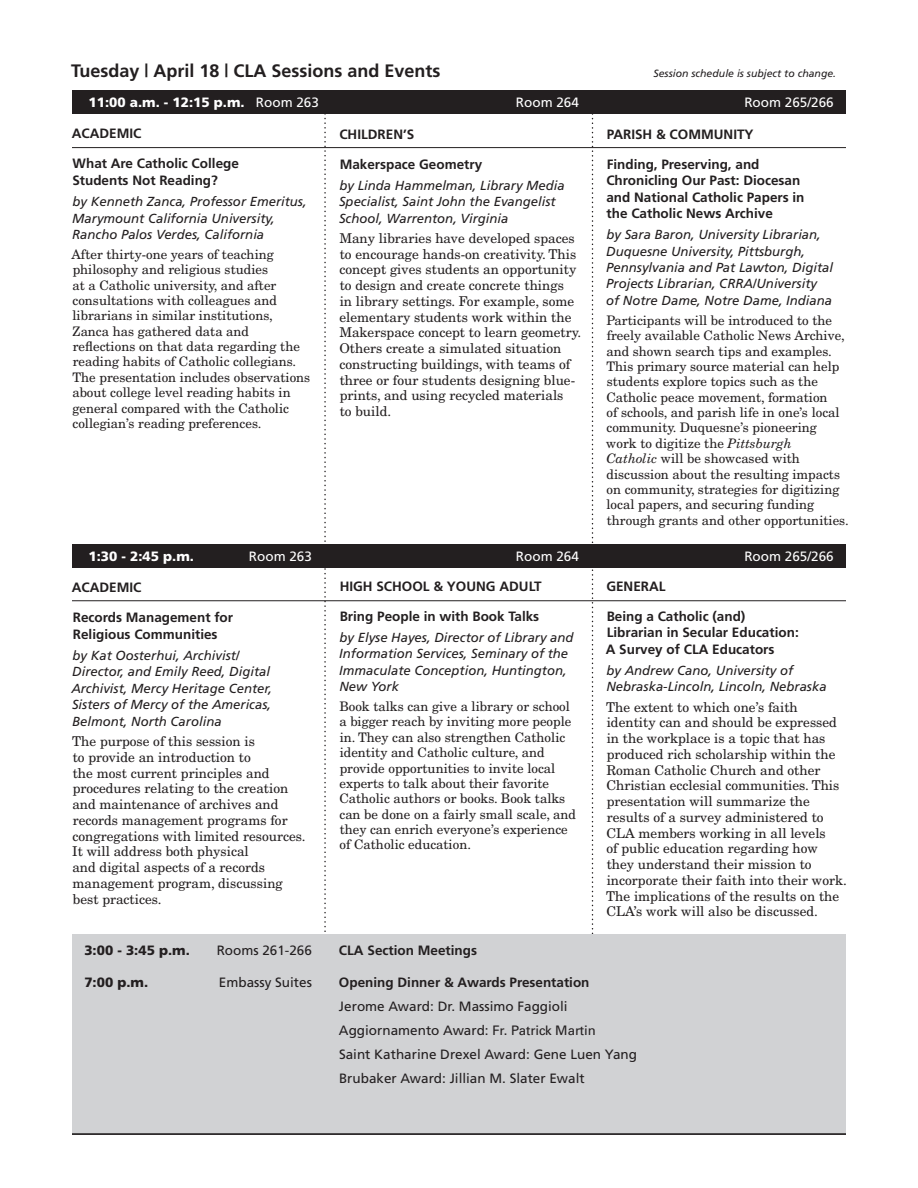
<style>
.page{position:relative;width:918px;height:1188px;background:#fff}
.page>*{position:absolute;margin:0;border:0;box-sizing:border-box;transform-origin:0 0}
.t1{font:700 18px "Frutiger";color:#231f20}
.t2{font:13.5px/15.8px "New Century Schlbk LT Std";color:#231f20}
.t3{font:700 13.5px/16.5px "Frutiger";color:#231f20}
.t4{font:13.5px/24px "Frutiger";color:#231f20}
.t5{font:13.5px "Frutiger";color:#fff}
.t6{font:900 13.5px "Frutiger";color:#fff}
.t7{font:900 13.5px "Frutiger";color:#231f20}
.t8{font:13.2px/15.3px "New Century Schlbk LT Std";color:#231f20}
.t9{font:italic 13.2px/16.5px "Frutiger";color:#231f20}
.t10{font:italic 10.5px "Frutiger";color:#231f20}
.s1{font-weight:400}
.s2{font-style:italic}
.s3{font-family:"Univers";font-size:13.2px}
</style>
<div class="page">
<svg style="left:324px;top:114px;width:2px;height:818px"></svg>
<svg style="left:592px;top:114px;width:1px;height:820px"></svg>
<div style="left:72px;top:90px;width:774px;height:24px;background:#231f20"></div>
<div style="left:72px;top:544px;width:774px;height:24px;background:#231f20"></div>
<div style="left:72px;top:934px;width:774px;height:200px;background:#d1d2d4"></div>
<hr style="left:72px;top:147px;width:774px;height:1px;background:#231f20">
<hr style="left:72px;top:600px;width:774px;height:1px;background:#231f20">
<hr style="left:72px;top:1133px;width:774px;height:2px;background:#231f20">
<h1 class="t1" style="left:71px;top:60px;width:371px">Tuesday | April 18 | CLA Sessions and Events</h1>
<p class="t10" style="left:654px;top:67px;width:184px">Session schedule is subject to change.</p>
<p class="t6" style="left:89px;top:94px;width:232px">11:00 a.m. - 12:15 p.m. <span class="s1">Room 263</span></p>
<p class="t5" style="left:516px;top:94px;width:65px">Room 264</p>
<p class="t5" style="left:744px;top:94px;width:91px">Room 265/266</p>
<p class="t3" style="left:72px;top:125px;width:71px">ACADEMIC</p>
<p class="t3" style="left:72px;top:155px;width:168px">What Are Catholic College<br>Students Not Reading?</p>
<p class="t9" style="left:72px;top:193px;width:236px">by Kenneth Zanca, Professor Emeritus,<br>Marymount California University,<br>Rancho Palos Verdes, California</p>
<p class="t8" style="left:72px;top:247px;width:240px">After thirty-one years of teaching philosophy and religious studies<br>at a Catholic university, and after consultations with colleagues and librarians in similar institutions, Zanca has gathered data and reflections on that data regarding the reading habits of Catholic collegians.<br>The presentation includes observations about college level reading habits in general compared with the Catholic collegian’s reading preferences.</p>
<p class="t3" style="left:339px;top:125px;width:77px">CHILDREN’S</p>
<p class="t3" style="left:340px;top:155px;width:144px">Makerspace Geometry</p>
<p class="t9" style="left:339px;top:177px;width:227px">by Linda Hammelman, Library Media<br>Specialist, Saint John the Evangelist<br>School, Warrenton, Virginia</p>
<p class="t2" style="left:339px;top:230px;width:243px">Many libraries have developed spaces to encourage hands-on creativity. This concept gives students an opportunity to design and create concrete things<br>in library settings. For example, some elementary students work within the Makerspace concept to learn geometry.<br>Others create a simulated situation constructing buildings, with teams of three or four students designing blue&shy;prints, and using recycled materials<br>to build.</p>
<p class="t3" style="left:607px;top:125px;width:148px">PARISH &amp; COMMUNITY</p>
<p class="t3" style="left:606px;top:155px;width:200px">Finding, Preserving, and<br>Chronicling Our Past: Diocesan and National Catholic Papers in the Catholic News Archive</p>
<p class="t9" style="left:606px;top:226px;width:228px">by Sara Baron, University Librarian, Duquesne University, Pittsburgh, Pennsylvania and Pat Lawton, Digital Projects Librarian, CRRA/University of Notre Dame, Notre Dame, Indiana</p>
<p class="t8" style="left:606px;top:312px;width:244px">Participants will be introduced to the freely available Catholic News Archive, and shown search tips and examples.<br>This primary source material can help students explore topics such as the Catholic peace movement, formation<br>of schools, and parish life in one’s local community. Duquesne’s pioneering work to digitize the <span class="s2">Pittsburgh<br>Catholic</span> will be showcased with discussion about the resulting impacts on community, strategies for digitizing local papers, and securing funding through grants and other opportunities.</p>
<p class="t6" style="left:89px;top:548px;width:107px">1:30 - 2:45 p.m.</p>
<p class="t5" style="left:249px;top:548px;width:65px">Room 263</p>
<p class="t5" style="left:516px;top:548px;width:65px">Room 264</p>
<p class="t5" style="left:744px;top:548px;width:91px">Room 265/266</p>
<p class="t3" style="left:72px;top:579px;width:71px">ACADEMIC</p>
<p class="t3" style="left:73px;top:609px;width:162px">Records Management for<br>Religious Communities</p>
<p class="t9" style="left:71px;top:647px;width:202px">by Kat Oosterhui, Archivist/<br>Director, and Emily Reed, Digital<br>Archivist, Mercy Heritage Center,<br>Sisters of Mercy of the Americas,<br>Belmont, North Carolina</p>
<p class="t2" style="left:72px;top:733px;width:235px">The purpose of this session is<br>to provide an introduction to<br>the most current principles and procedures relating to the creation and maintenance of archives and records management programs for congregations with limited resources.<br>It will address both physical<br>and digital aspects of a records management program, discussing best practices.</p>
<p class="t3" style="left:606px;top:578px;width:61px">GENERAL</p>
<p class="t3" style="left:606px;top:608px;width:195px">Being a Catholic (and)<br>Librarian in Secular Education:<br>A Survey of CLA Educators</p>
<p class="t9" style="left:606px;top:662px;width:222px">by Andrew Cano, University of<br>Nebraska-Lincoln, Lincoln, Nebraska</p>
<p class="t2" style="left:606px;top:699px;width:242px">The extent to which one’s faith identity can and should be expressed in the workplace is a topic that has produced rich scholarship within the Roman Catholic Church and other Christian ecclesial communities. This presentation will summarize the results of a survey administered to CLA members working in all levels<br>of public education regarding how they understand their mission to incorporate their faith into their work.<br>The implications of the results on the CLA’s work will also be discussed.</p>
<p class="t3" style="left:340px;top:578px;width:204px">HIGH SCHOOL &amp; YOUNG ADULT</p>
<p class="t3" style="left:340px;top:608px;width:201px">Bring People in with Book Talks</p>
<p class="t9" style="left:339px;top:629px;width:236px">by Elyse Hayes, Director of Library and<br>Information Services, Seminary of the<br>Immaculate Conception, Huntington,<br>New York</p>
<p class="t8" style="left:339px;top:699px;width:238px">Book talks can give a library or school a bigger reach by inviting more people in. They can also strengthen Catholic identity and Catholic culture, and provide opportunities to invite local experts to talk about their favorite Catholic authors or books. Book talks can be done on a fairly small scale, and they can enrich everyone’s experience of Catholic education.</p>
<p class="t7" style="left:84px;top:942px;width:107px">3:00 - 3:45 p.m.</p>
<p class="t4" style="left:217px;top:939px;width:97px">Rooms 261-266</p>
<p class="t3" style="left:339px;top:942px;width:140px">CLA Section Meetings</p>
<p class="t7" style="left:84px;top:974px;width:65px">7:00 p.m.</p>
<p class="t4" style="left:219px;top:970px;width:95px">Embassy Suites</p>
<p class="t3" style="left:339px;top:974px;width:252px">Opening Dinner &amp; Awards Presentation</p>
<p class="t4" style="left:339px;top:994px;width:300px">Jerome Award: Dr. Massimo Faggioli Aggiornamento Award: <span class="s3">Fr. Patrick Martin<br></span>Saint Katharine Drexel Award: Gene Luen Yang Brubaker Award: Jillian M. Slater Ewalt</p>
</div>
